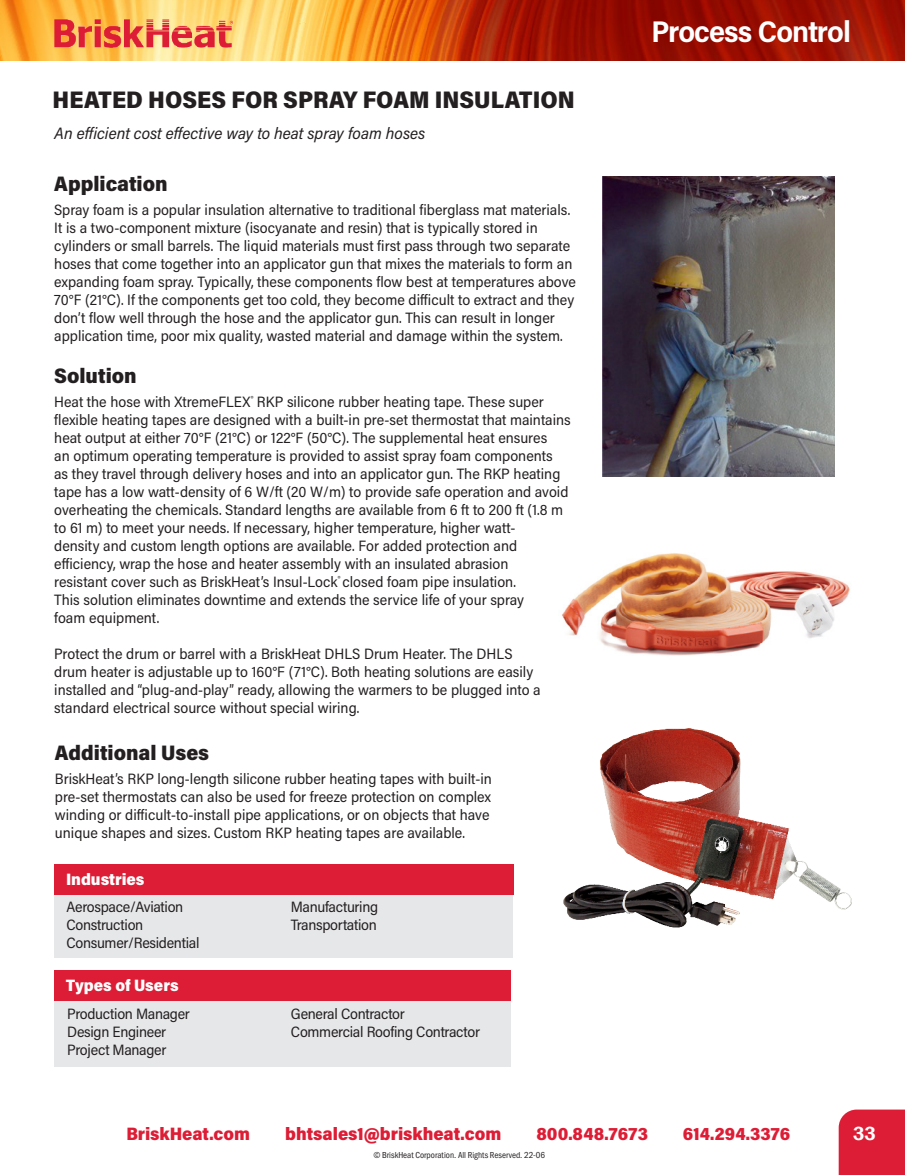
<style>
.page{position:relative;width:905px;height:1175px;background:#fff}
.page>*{position:absolute;margin:0;border:0;box-sizing:border-box;transform-origin:0 0}
.t1{font:700 30px "Acumin Pro Semi Cond";letter-spacing:-.03em;color:#fff}
.t2{font:900 24px "Acumin Pro Semi Cond";color:#231f20}
.t3{font:900 21px "Acumin Pro Semi Cond";color:#231f20}
.t4{font:600 21px "Franklin Gothic";color:#fff}
.t5{font:600 19.5px "Franklin Gothic";color:#fff}
.t6{font:900 18px "Acumin Pro Semi Cond";color:#dd1d35}
.t7{font:italic 16.5px "Acumin Pro Semi Cond";color:#231f20}
.t8{font:900 16.5px "Acumin Pro Semi Cond";color:#fff}
.t9{font:15px/18px "Acumin Pro Semi Cond";color:#231f20}
.t10{font:15px "Acumin Pro Semi Cond";letter-spacing:-.02em;color:#231f20}
.t11{font:9px "Franklin Gothic URW Cond";color:#231f20}
</style>
<div class="page">
<div style="left:838px;top:1109px;width:66px;height:65px;background:#dd1d35"></div>
<img style="left:0;top:0;width:904px;height:61px">
<img style="left:54px;top:18px;width:179px;height:29px">
<div style="left:54px;top:864px;width:459px;height:94px;background:#e6e7e9"></div>
<div style="left:54px;top:864px;width:460px;height:30px;background:#dd1d35"></div>
<div style="left:55px;top:970px;width:455px;height:97px;background:#e6e7e9"></div>
<div style="left:54px;top:970px;width:456px;height:30px;background:#dd1d35"></div>
<img style="left:602px;top:176px;width:232px;height:300px">
<img style="left:563px;top:728px;width:289px;height:200px">
<img style="left:561px;top:553px;width:289px;height:103px">
<p class="t2" style="left:52px;top:83px;width:524px">HEATED HOSES FOR SPRAY FOAM INSULATION</p>
<p class="t7" style="left:54px;top:122px;width:372px">An efficient cost effective way to heat spray foam hoses</p>
<p class="t3" style="left:54px;top:169px;width:115px">Application</p>
<p class="t9" style="left:54px;top:200px;width:523px">Spray foam is a popular insulation alternative to traditional fiberglass mat materials.<br>It is a two-component mixture (isocyanate and resin) that is typically stored in cylinders or small barrels. The liquid materials must first pass through two separate hoses that come together into an applicator gun that mixes the materials to form an expanding foam spray. Typically, these components flow best at temperatures above 70°F (21°C). If the components get too cold, they become difficult to extract and they don’t flow well through the hose and the applicator gun. This can result in longer application time, poor mix quality, wasted material and damage within the system.</p>
<p class="t3" style="left:54px;top:361px;width:84px">Solution</p>
<p class="t9" style="left:54px;top:392px;width:518px">Heat the hose with XtremeFLEX<sup>®</sup> RKP silicone rubber heating tape. These super flexible heating tapes are designed with a built-in pre-set thermostat that maintains heat output at either 70°F (21°C) or 122°F (50°C). The supplemental heat ensures<br>an optimum operating temperature is provided to assist spray foam components<br>as they travel through delivery hoses and into an applicator gun. The RKP heating tape has a low watt-density of 6 W/ft (20 W/m) to provide safe operation and avoid overheating the chemicals. Standard lengths are available from 6 ft to 200 ft (1.8 m to 61 m) to meet your needs. If necessary, higher temperature, higher watt-<br>density and custom length options are available. For added protection and efficiency, wrap the hose and heater assembly with an insulated abrasion<br>resistant cover such as BriskHeat’s Insul-Lock<sup>®</sup> closed foam pipe insulation.<br>This solution eliminates downtime and extends the service life of your spray<br>foam equipment.</p>
<p class="t9" style="left:54px;top:644px;width:488px">Protect the drum or barrel with a BriskHeat DHLS Drum Heater. The DHLS drum heater is adjustable up to 160°F (71°C). Both heating solutions are easily installed and “plug-and-play” ready, allowing the warmers to be plugged into a standard electrical source without special wiring.</p>
<p class="t3" style="left:55px;top:738px;width:156px">Additional Uses</p>
<p class="t9" style="left:55px;top:769px;width:438px">BriskHeat’s RKP long-length silicone rubber heating tapes with built-in pre-set thermostats can also be used for freeze protection on complex winding or difficult-to-install pipe applications, or on objects that have unique shapes and sizes. Custom RKP heating tapes are available.</p>
<p class="t8" style="left:66px;top:867px;width:80px">Industries</p>
<p class="t10" style="left:66px;top:896px;width:118px">Aerospace/Aviation</p>
<p class="t10" style="left:66px;top:914px;width:78px">Construction</p>
<p class="t10" style="left:66px;top:932px;width:134px">Consumer/Residential</p>
<p class="t8" style="left:66px;top:973px;width:114px">Types of Users</p>
<p class="t10" style="left:67px;top:1003px;width:124px">Production Manager</p>
<p class="t10" style="left:67px;top:1021px;width:100px">Design Engineer</p>
<p class="t10" style="left:67px;top:1039px;width:101px">Project Manager</p>
<p class="t10" style="left:291px;top:896px;width:89px">Manufacturing</p>
<p class="t10" style="left:291px;top:914px;width:88px">Transportation</p>
<p class="t10" style="left:291px;top:1003px;width:115px">General Contractor</p>
<p class="t10" style="left:291px;top:1021px;width:191px">Commercial Roofing Contractor</p>
<h1 class="t1" style="left:651px;top:10px;width:201px">Process Control</h1>
<h3 class="t4" style="left:639px;top:18px;width:184px">PROCESS CONTROL</h3>
<p class="t6" style="left:126px;top:1120px;width:125px">BriskHeat.com</p>
<p class="t6" style="left:285px;top:1120px;width:218px">bhtsales1@briskheat.com</p>
<p class="t6" style="left:536px;top:1120px;width:113px">800.848.7673</p>
<p class="t6" style="left:683px;top:1120px;width:109px">614.294.3376</p>
<p class="t11" style="left:373px;top:1148px;width:173px">© BriskHeat Corporation. All Rights Reserved. 22-06</p>
<h3 class="t5" style="left:853px;top:1121px;width:24px">33</h3>
</div>
